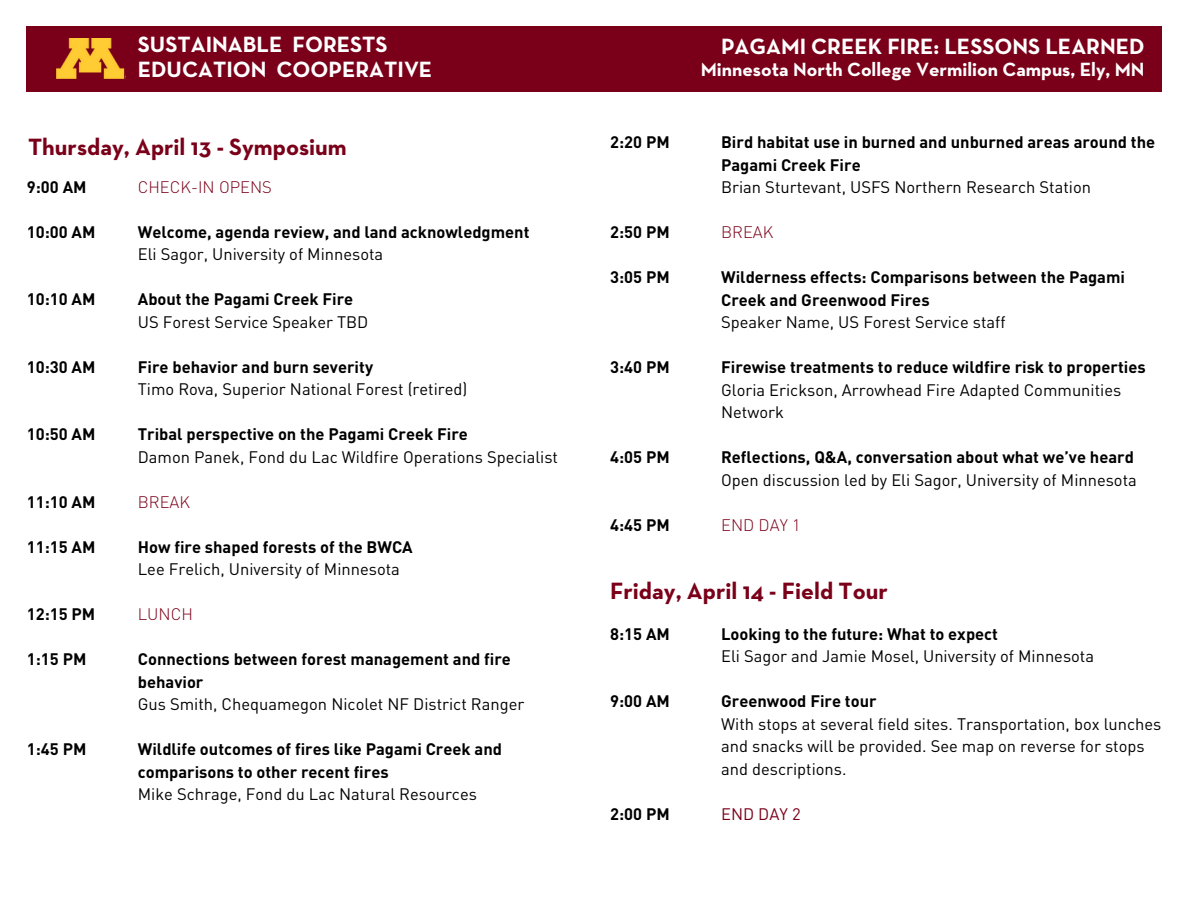
<style>
.page{position:relative;width:1188px;height:918px;background:#fff}
.page>*{position:absolute;margin:0;border:0;box-sizing:border-box;transform-origin:0 0}
.t1{font:700 24px "Neutraface Text";color:#7a0019}
.t2{font:700 22.5px/24.8px "Neutraface Text";color:#fff}
.t3{font:700 19.5px "Neutraface Text";color:#fff}
.t4{font:700 16.5px/22.5px "EXTDINOT";color:#000}
.t5{font:16.5px/22.5px "EXTDINOT";color:#000}
.t6{font:300 16.5px "EXTDINOT";color:#7a0019}
.t7{font:16.5px "EXTDINOT";color:#7a0019}
</style>
<div class="page">
<div style="left:27px;top:27px;width:1134px;height:65px;background:#7a0019"></div>
<img style="left:56px;top:38px;width:70px;height:41px">
<h2 class="t2" style="left:138px;top:34px;width:296px">SUSTAINABLE FORESTS<br>EDUCATION COOPERATIVE</h2>
<h2 class="t2" style="left:721px;top:35px;width:425px">PAGAMI CREEK FIRE: LESSONS LEARNED</h2>
<p class="t3" style="left:701px;top:61px;width:445px">Minnesota North College Vermilion Campus, Ely, MN</p>
<p class="t4" style="left:610px;top:133px;width:61px">2:20 PM</p>
<h1 class="t1" style="left:28px;top:137px;width:320px">Thursday, April 13 - Symposium</h1>
<p class="t4" style="left:721px;top:133px;width:436px">Bird habitat use in burned and unburned areas around the<br>Pagami Creek Fire</p>
<p class="t5" style="left:721px;top:178px;width:371px">Brian Sturtevant, USFS Northern Research Station</p>
<p class="t6" style="left:721px;top:223px;width:54px">BREAK</p>
<p class="t4" style="left:721px;top:268px;width:405px">Wilderness effects: Comparisons between the Pagami<br>Creek and Greenwood Fires</p>
<p class="t5" style="left:721px;top:313px;width:286px">Speaker Name, US Forest Service staff</p>
<p class="t4" style="left:721px;top:358px;width:426px">Firewise treatments to reduce wildfire risk to properties</p>
<p class="t5" style="left:721px;top:380px;width:402px">Gloria Erickson, Arrowhead Fire Adapted Communities<br>Network</p>
<p class="t4" style="left:721px;top:448px;width:414px">Reflections, Q&amp;A, conversation about what we’ve heard</p>
<p class="t5" style="left:721px;top:470px;width:417px">Open discussion led by Eli Sagor, University of Minnesota</p>
<p class="t6" style="left:721px;top:516px;width:81px">END DAY 1</p>
<p class="t4" style="left:27px;top:177px;width:61px">9:00 AM</p>
<p class="t4" style="left:27px;top:222px;width:70px">10:00 AM</p>
<p class="t6" style="left:138px;top:178px;width:136px">CHECK-IN OPENS</p>
<p class="t4" style="left:138px;top:222px;width:393px">Welcome, agenda review, and land acknowledgment</p>
<p class="t5" style="left:138px;top:245px;width:247px">Eli Sagor, University of Minnesota</p>
<p class="t4" style="left:138px;top:290px;width:217px">About the Pagami Creek Fire</p>
<p class="t5" style="left:138px;top:312px;width:232px">US Forest Service Speaker TBD</p>
<p class="t4" style="left:138px;top:357px;width:237px">Fire behavior and burn severity</p>
<p class="t5" style="left:138px;top:380px;width:331px">Timo Rova, Superior National Forest (retired)</p>
<p class="t4" style="left:138px;top:425px;width:332px">Tribal perspective on the Pagami Creek Fire</p>
<p class="t5" style="left:138px;top:447px;width:422px">Damon Panek, Fond du Lac Wildfire Operations Specialist</p>
<p class="t6" style="left:138px;top:493px;width:54px">BREAK</p>
<p class="t4" style="left:138px;top:537px;width:277px">How fire shaped forests of the BWCA</p>
<p class="t5" style="left:138px;top:560px;width:264px">Lee Frelich, University of Minnesota</p>
<p class="t6" style="left:138px;top:605px;width:57px">LUNCH</p>
<p class="t4" style="left:138px;top:650px;width:375px">Connections between forest management and fire behavior</p>
<p class="t5" style="left:138px;top:695px;width:388px">Gus Smith, Chequamegon Nicolet NF District Ranger</p>
<p class="t4" style="left:138px;top:740px;width:366px">Wildlife outcomes of fires like Pagami Creek and comparisons to other recent fires</p>
<p class="t5" style="left:138px;top:785px;width:341px">Mike Schrage, Fond du Lac Natural Resources</p>
<p class="t4" style="left:610px;top:223px;width:61px">2:50 PM</p>
<p class="t4" style="left:610px;top:268px;width:61px">3:05 PM</p>
<p class="t4" style="left:27px;top:290px;width:70px">10:10 AM</p>
<p class="t4" style="left:27px;top:357px;width:70px">10:30 AM</p>
<p class="t4" style="left:610px;top:358px;width:61px">3:40 PM</p>
<p class="t4" style="left:27px;top:425px;width:70px">10:50 AM</p>
<p class="t4" style="left:610px;top:448px;width:61px">4:05 PM</p>
<p class="t4" style="left:27px;top:492px;width:70px">11:10 AM</p>
<p class="t4" style="left:27px;top:537px;width:70px">11:15 AM</p>
<p class="t4" style="left:610px;top:515px;width:61px">4:45 PM</p>
<h1 class="t1" style="left:610px;top:581px;width:279px">Friday, April 14 - Field Tour</h1>
<p class="t4" style="left:610px;top:624px;width:61px">8:15 AM</p>
<p class="t4" style="left:27px;top:605px;width:70px">12:15 PM</p>
<p class="t4" style="left:27px;top:650px;width:61px">1:15 PM</p>
<p class="t4" style="left:721px;top:624px;width:278px">Looking to the future: What to expect</p>
<p class="t5" style="left:721px;top:647px;width:374px">Eli Sagor and Jamie Mosel, University of Minnesota</p>
<p class="t4" style="left:721px;top:692px;width:157px">Greenwood Fire tour</p>
<p class="t5" style="left:721px;top:714px;width:442px">With stops at several field sites. Transportation, box lunches and snacks will be provided. See map on reverse for stops and descriptions.</p>
<p class="t7" style="left:721px;top:805px;width:81px">END DAY 2</p>
<p class="t4" style="left:610px;top:692px;width:61px">9:00 AM</p>
<p class="t4" style="left:27px;top:740px;width:61px">1:45 PM</p>
<p class="t4" style="left:610px;top:804px;width:61px">2:00 PM</p>
</div>
